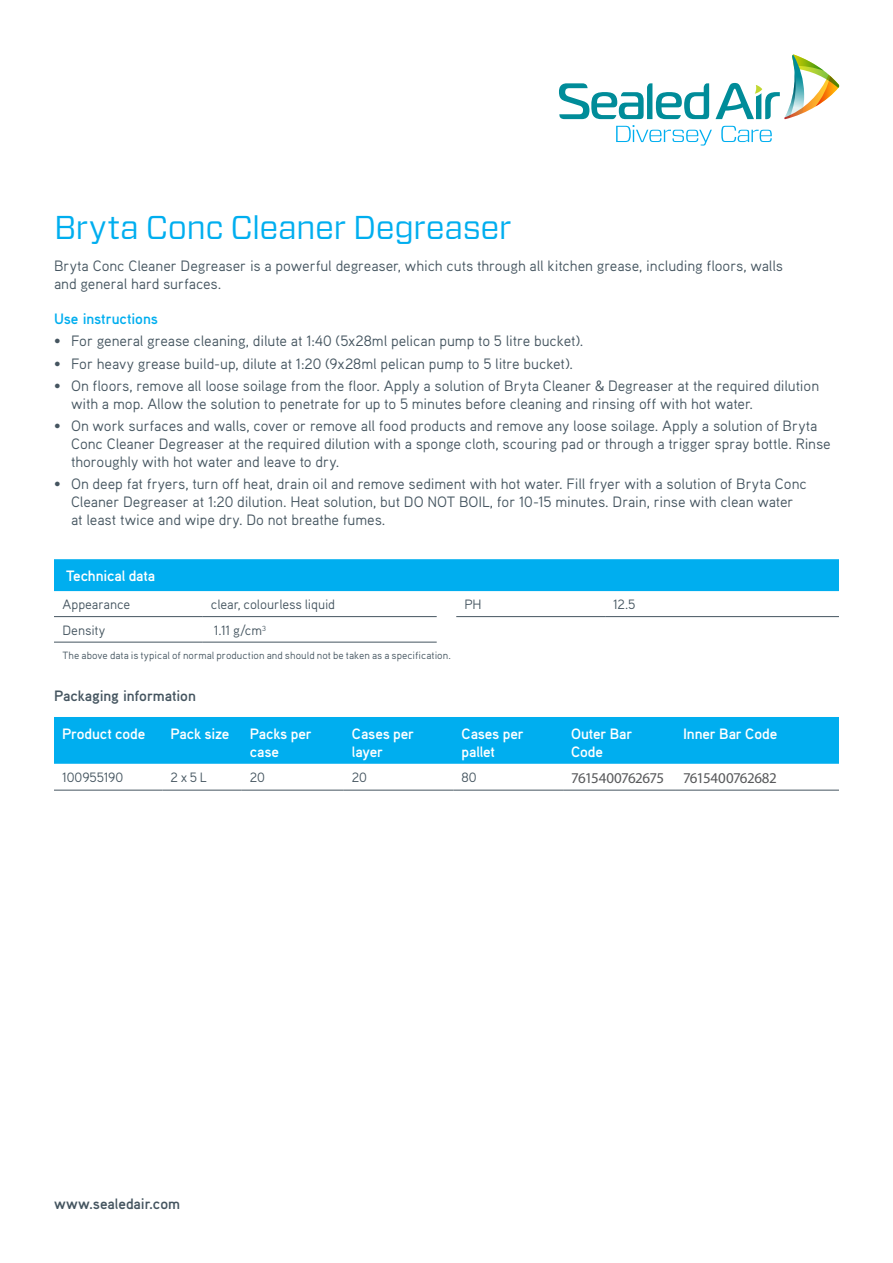
<style>
.page{position:relative;width:893px;height:1263px;background:#fff}
.page>*{position:absolute;margin:0;border:0;box-sizing:border-box;transform-origin:0 0}
.t1{font:33px "Forza";letter-spacing:-.015em;color:#00aeef}
.t2{font:15px/18px "Aaux Pro OT";letter-spacing:-.01em;color:#455560}
.t3{font:700 15px/18px "Aaux Pro OT";letter-spacing:-.01em;color:#fff}
.t4{font:700 15px "Aaux Pro OT";letter-spacing:-.005em;color:#455560}
.t5{font:15px "Myriad Pro";letter-spacing:-.04em;color:#58595b}
.t6{font:700 15px "Aaux Pro OT";letter-spacing:-.005em;color:#00aeef}
.t7{font:13.5px "Aaux Pro OT";letter-spacing:-.01em;color:#455560}
.t8{font:10.5px "Aaux Pro OT";letter-spacing:.005em;color:#455560}
</style>
<div class="page">
<svg style="left:559px;top:83px;width:150px;height:36px"></svg>
<svg style="left:715px;top:55px;width:124px;height:64px"></svg>
<svg style="left:616px;top:125px;width:96px;height:21px"></svg>
<svg style="left:721px;top:126px;width:51px;height:16px"></svg>
<div style="left:54px;top:559px;width:785px;height:32px;background:#00aeef"></div>
<hr style="left:54px;top:616px;width:149px;height:1px;background:#455560">
<hr style="left:203px;top:616px;width:234px;height:1px;background:#455560">
<hr style="left:456px;top:616px;width:149px;height:1px;background:#455560">
<hr style="left:605px;top:616px;width:234px;height:1px;background:#455560">
<hr style="left:54px;top:642px;width:149px;height:1px;background:#455560">
<hr style="left:203px;top:642px;width:234px;height:1px;background:#455560">
<div style="left:54px;top:717px;width:785px;height:47px;background:#00aeef"></div>
<hr style="left:54px;top:790px;width:108px;height:1px;background:#455560">
<hr style="left:162px;top:790px;width:80px;height:1px;background:#455560">
<hr style="left:242px;top:790px;width:102px;height:1px;background:#455560">
<hr style="left:344px;top:790px;width:109px;height:1px;background:#455560">
<hr style="left:453px;top:790px;width:110px;height:1px;background:#455560">
<hr style="left:563px;top:790px;width:112px;height:1px;background:#455560">
<hr style="left:675px;top:790px;width:164px;height:1px;background:#455560">
<h1 class="t1" style="left:54px;top:205px;width:459px">Bryta Conc Cleaner Degreaser</h1>
<p class="t2" style="left:54px;top:256px;width:731px">Bryta Conc Cleaner Degreaser is a powerful degreaser, which cuts through all kitchen grease, including floors, walls and general hard surfaces.</p>
<p class="t6" style="left:54px;top:309px;width:105px">Use instructions</p>
<p class="t2" style="left:54px;top:332px;width:531px">• For general grease cleaning, dilute at 1:40 (5x28ml pelican pump to 5 litre bucket).</p>
<p class="t2" style="left:54px;top:354px;width:520px">• For heavy grease build-up, dilute at 1:20 (9x28ml pelican pump to 5 litre bucket).</p>
<p class="t2" style="left:71px;top:376px;width:750px;text-indent:-17px">• On floors, remove all loose soilage from the floor. Apply a solution of Bryta Cleaner &amp; Degreaser at the required dilution with a mop. Allow the solution to penetrate for up to 5 minutes before cleaning and rinsing off with hot water.</p>
<p class="t2" style="left:71px;top:416px;width:761px;text-indent:-17px">• On work surfaces and walls, cover or remove all food products and remove any loose soilage. Apply a solution of Bryta<br>Conc Cleaner Degreaser at the required dilution with a sponge cloth, scouring pad or through a trigger spray bottle. Rinse thoroughly with hot water and leave to dry.</p>
<p class="t2" style="left:71px;top:475px;width:737px;text-indent:-17px">• On deep fat fryers, turn off heat, drain oil and remove sediment with hot water. Fill fryer with a solution of Bryta Conc<br>Cleaner Degreaser at 1:20 dilution. Heat solution, but DO NOT BOIL, for 10-15 minutes. Drain, rinse with clean water at least twice and wipe dry. Do not breathe fumes.</p>
<p class="t3" style="left:66px;top:566px;width:91px">Technical data</p>
<p class="t7" style="left:63px;top:596px;width:69px">Appearance</p>
<p class="t7" style="left:211px;top:596px;width:126px">clear, colourless liquid</p>
<p class="t7" style="left:464px;top:596px;width:19px">PH</p>
<p class="t7" style="left:613px;top:596px;width:24px">12.5</p>
<p class="t7" style="left:63px;top:621px;width:44px">Density</p>
<p class="t7" style="left:214px;top:621px;width:54px">1.11 g/cm<sup>3</sup></p>
<p class="t8" style="left:63px;top:649px;width:390px">The above data is typical of normal production and should not be taken as a specification.</p>
<p class="t4" style="left:54px;top:686px;width:143px">Packaging information</p>
<p class="t3" style="left:62px;top:725px;width:85px">Product code</p>
<p class="t3" style="left:171px;top:725px;width:60px">Pack size</p>
<p class="t3" style="left:250px;top:725px;width:63px">Packs per case</p>
<p class="t3" style="left:352px;top:725px;width:64px">Cases per layer</p>
<p class="t3" style="left:462px;top:725px;width:64px">Cases per pallet</p>
<p class="t3" style="left:571px;top:725px;width:63px">Outer Bar<br>Code</p>
<p class="t3" style="left:683px;top:725px;width:96px">Inner Bar Code</p>
<p class="t7" style="left:62px;top:768px;width:63px">100955190</p>
<p class="t7" style="left:171px;top:768px;width:38px">2 x 5 L</p>
<p class="t7" style="left:250px;top:768px;width:17px">20</p>
<p class="t7" style="left:352px;top:768px;width:17px">20</p>
<p class="t7" style="left:462px;top:768px;width:17px">80</p>
<p class="t5" style="left:571px;top:768px;width:94px">7615400762675</p>
<p class="t5" style="left:683px;top:768px;width:95px">7615400762682</p>
<p class="t4" style="left:54px;top:1194px;width:127px">www.sealedair.com</p>
</div>
